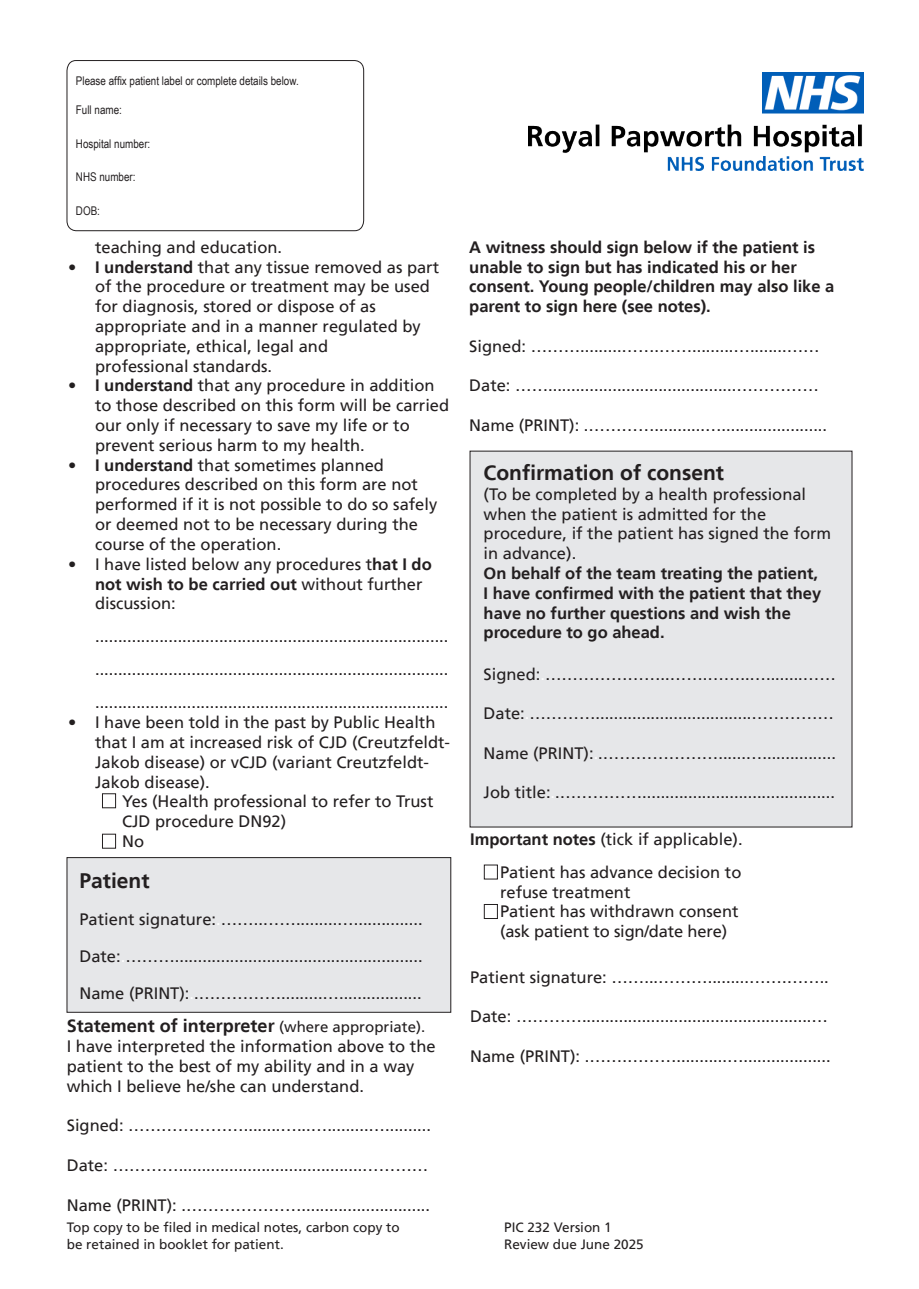
<style>
.page{position:relative;width:919px;height:1289px;background:#fff}
.page>*{position:absolute;margin:0;border:0;box-sizing:border-box;transform-origin:0 0}
.t1{font:700 21px "Frutiger";color:#231f20}
.t2{font:700 18px "Frutiger";color:#231f20}
.t3{font:16.5px/19.8px "Frutiger";color:#231f20}
.t4{font:700 16.5px/19.8px "Frutiger";color:#231f20}
.t5{font:13.5px/16.2px "Frutiger";color:#231f20}
.t6{font:12px "Arial Narrow";color:#231f20}
.s1{font-weight:700}
.s2{color:#fff}
.s3{font-weight:400;font-size:15px}
</style>
<div class="page">
<svg style="left:67px;top:60px;width:297px;height:171px"></svg>
<div style="left:102px;top:793px;width:14px;height:15px;border:1px solid #231f20"></div>
<div style="left:102px;top:833px;width:14px;height:15px;border:1px solid #231f20"></div>
<div style="left:67px;top:857px;width:384px;height:155px;background:#e6e7e9"></div>
<div style="left:67px;top:857px;width:384px;height:155px;border:1px solid #231f20"></div>
<div style="left:470px;top:451px;width:381px;height:376px;background:#e6e7e9"></div>
<div style="left:484px;top:904px;width:13px;height:14px;border:1px solid #231f20"></div>
<img style="left:528px;top:72px;width:335px;height:98px">
<p class="t6" style="left:76px;top:72px;width:224px">Please affix patient label or complete details below.</p>
<p class="t6" style="left:76px;top:101px;width:47px">Full name:</p>
<p class="t6" style="left:76px;top:135px;width:76px">Hospital number:</p>
<p class="t6" style="left:76px;top:168px;width:61px">NHS number:</p>
<p class="t6" style="left:76px;top:202px;width:26px">DOB:</p>
<p class="t3" style="left:95px;top:237px;width:189px">teaching and education.</p>
<p class="t3" style="left:95px;top:257px;width:345px;text-indent:-27px"><span class="s1">• I understand</span> that any tissue removed as part of the procedure or treatment may be used for diagnosis, stored or dispose of as appropriate and in a manner regulated by appropriate, ethical, legal and<br>professional standards.</p>
<p class="t3" style="left:95px;top:376px;width:355px;text-indent:-27px"><span class="s1">• I understand</span> that any procedure in addition to those described on this form will be carried our only if necessary to save my life or to prevent serious harm to my health.</p>
<p class="t3" style="left:95px;top:455px;width:344px;text-indent:-27px"><span class="s1">• I understand</span> that sometimes planned procedures described on this form are not performed if it is not possible to do so safely or deemed not to be necessary during the course of the operation.</p>
<p class="t3" style="left:95px;top:554px;width:338px;text-indent:-27px">• I have listed below any procedures t<span class="s1">hat I do not wish to be carried out</span> without further discussion:</p>
<p class="t3" style="left:95px;top:620px;width:355px;line-height:33px;text-align:justify">............................................................................. ............................................................................. .............................................................................</p>
<p class="t3" style="left:95px;top:712px;width:356px;text-indent:-27px">• I have been told in the past by Public Health that I am at increased risk of CJD (Creutzfeldt-Jakob disease) or vCJD (variant Creutzfeldt-Jakob disease).</p>
<p class="t3" style="left:122px;top:791px;width:313px">Yes (Health professional to refer to Trust<br>CJD procedure DN92)</p>
<p class="t3" style="left:122px;top:831px;width:23px">No</p>
<p class="t1" style="left:79px;top:868px;width:72px">Patient</p>
<p class="t3" style="left:79px;top:909px;width:344px">Patient signature:<span class="s2">.</span>……..…….........…...............</p>
<p class="t3" style="left:79px;top:946px;width:345px">Date:<span class="s2">.</span>………......................................................</p>
<p class="t3" style="left:79px;top:983px;width:344px">Name (PRINT):<span class="s2">.</span>.…………….........…..................</p>
<p class="t2" style="left:67px;top:1015px;width:360px">Statement of interpreter <span class="s3">(where appropriate).</span></p>
<p class="t3" style="left:67px;top:1036px;width:370px">I have interpreted the information above to the patient to the best of my ability and in a way which I believe he/she can understand.</p>
<p class="t3" style="left:67px;top:1115px;width:366px">Signed:<span class="s2">.</span>…………………........…...….........…..........</p>
<p class="t3" style="left:67px;top:1155px;width:363px">Date:<span class="s2">.</span>…………........................................…………</p>
<p class="t3" style="left:67px;top:1194px;width:365px">Name (PRINT):<span class="s2">.</span>.…………………............................</p>
<p class="t4" style="left:469px;top:237px;width:366px">A witness should sign below if the patient is unable to sign but has indicated his or her consent. Young people/children may also like a parent to sign here (see notes).</p>
<p class="t3" style="left:469px;top:336px;width:352px">Signed:<span class="s2">.</span>……….........…….…….........…........……</p>
<p class="t3" style="left:469px;top:376px;width:351px">Date:<span class="s2">.</span>…….........................................……………</p>
<p class="t3" style="left:469px;top:415px;width:359px">Name (PRINT):<span class="s2">.</span>.…………...........….......................</p>
<p class="t1" style="left:483px;top:460px;width:242px">Confirmation of consent</p>
<p class="t3" style="left:483px;top:484px;width:349px">(To be completed by a health professional when the patient is admitted for the procedure, if the patient has signed the form in advance).</p>
<p class="t4" style="left:483px;top:563px;width:339px">On behalf of the team treating the patient, I have confirmed with the patient that they have no further questions and wish the procedure to go ahead.</p>
<p class="t3" style="left:483px;top:664px;width:354px">Signed:<span class="s2">.</span>…………………..…….……..…........……</p>
<p class="t3" style="left:483px;top:703px;width:352px">Date:<span class="s2">.</span>…………..................................……………</p>
<p class="t3" style="left:483px;top:743px;width:354px">Name (PRINT):<span class="s2">.</span>.…………………......…................</p>
<p class="t3" style="left:483px;top:782px;width:353px">Job title:<span class="s2">.</span>.……………..........................................</p>
<p class="t3" style="left:470px;top:829px;width:274px"><span class="s1">Important notes</span> (tick if applicable).</p>
<p class="t3" style="left:500px;top:862px;width:243px">Patient has advance decision to refuse treatment</p>
<p class="t3" style="left:500px;top:901px;width:240px">Patient has withdrawn consent (ask patient to sign/date here)</p>
<p class="t3" style="left:470px;top:967px;width:360px">Patient signature:<span class="s2">.</span>……...……….........…….……..</p>
<p class="t3" style="left:470px;top:1006px;width:359px">Date:<span class="s2">.</span>…………..................................................…</p>
<p class="t3" style="left:470px;top:1046px;width:362px">Name (PRINT):<span class="s2">.</span>.…….………...........…...................</p>
<p class="t5" style="left:67px;top:1219px;width:334px">Top copy to be filed in medical notes, carbon copy to be retained in booklet for patient.</p>
<p class="t5" style="left:504px;top:1219px;width:141px">PIC 232 Version 1<br>Review due June 2025</p>
</div>
